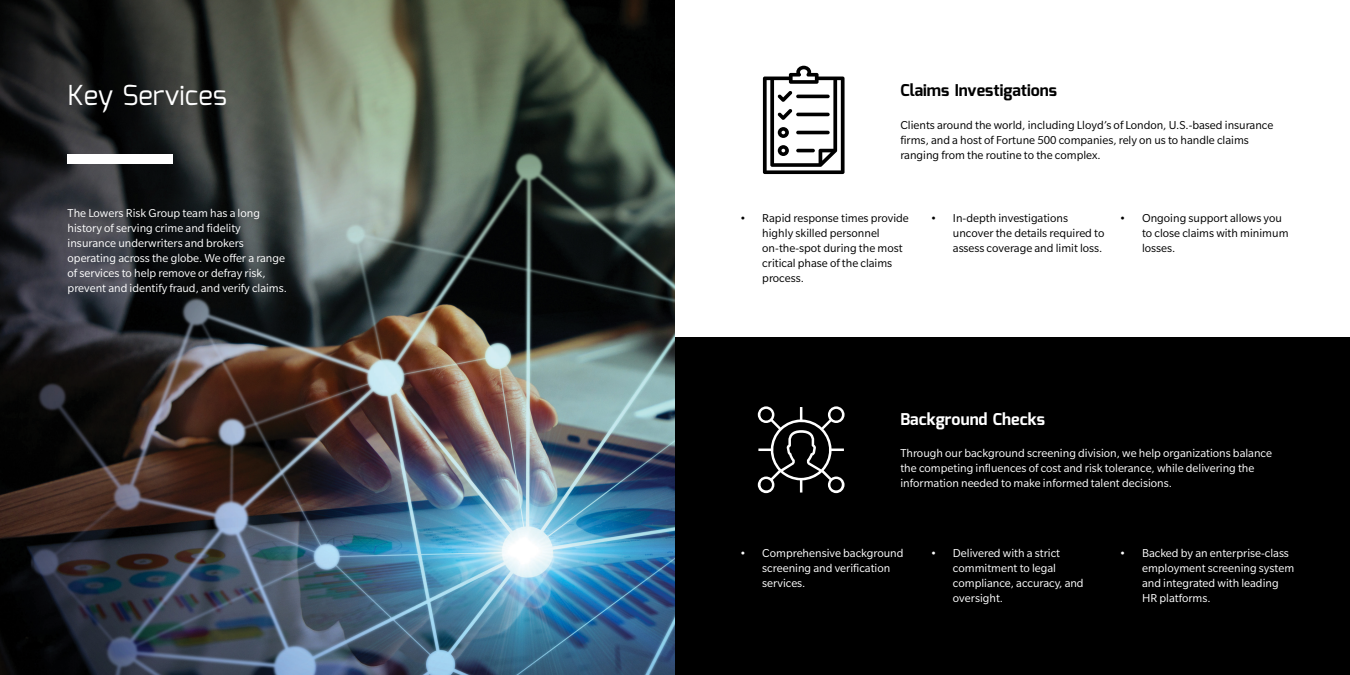
<style>
.page{position:relative;width:1350px;height:675px;background:#fff}
.page>*{position:absolute;margin:0;border:0;box-sizing:border-box;transform-origin:0 0}
.t1{font:27.5px "Mina";color:#fff}
.t2{font:700 16.25px "Mina";color:#000}
.t3{font:700 16.25px "Mina";color:#fff}
.t4{font:12.5px/15px "Slate Pro";color:#fff}
.t5{font:12.5px/15px "Slate Pro";color:#000}
</style>
<div class="page">
<div style="left:670px;top:338px;width:680px;height:337px;background:#000"></div>
<img style="left:0;top:0;width:675px;height:675px">
<div style="left:68px;top:154px;width:105px;height:9px;background:#fff"></div>
<svg style="left:758px;top:406px;width:87px;height:87px"></svg>
<svg style="left:763px;top:66px;width:82px;height:108px"></svg>
<h1 class="t1" style="left:68px;top:77px;width:161px">Key Services</h1>
<h2 class="t2" style="left:900px;top:81px;width:158px">Claims Investigations</h2>
<p class="t5" style="left:900px;top:117px;width:374px">Clients around the world, including Lloyd’s of London, U.S.-based insurance firms, and a host of Fortune 500 companies, rely on us to handle claims ranging from the routine to the complex.</p>
<p class="t4" style="left:68px;top:206px;width:221px">The Lowers Risk Group team has a long history of serving crime and fidelity insurance underwriters and brokers operating across the globe. We offer a range of services to help remove or defray risk, prevent and identify fraud, and verify claims.</p>
<p class="t5" style="left:762px;top:210px;width:148px;text-indent:-22px">• Rapid response times provide highly skilled personnel on-the-spot during the most critical phase of the claims process.</p>
<p class="t5" style="left:953px;top:210px;width:153px;text-indent:-22px">• In-depth investigations uncover the details required to assess coverage and limit loss.</p>
<p class="t5" style="left:1142px;top:210px;width:148px;text-indent:-22px">• Ongoing support allows you to close claims with minimum losses.</p>
<h2 class="t3" style="left:900px;top:410px;width:146px">Background Checks</h2>
<p class="t4" style="left:900px;top:446px;width:373px">Through our background screening division, we help organizations balance the competing influences of cost and risk tolerance, while delivering the information needed to make informed talent decisions.</p>
<p class="t4" style="left:762px;top:545px;width:143px;text-indent:-22px">• Comprehensive background screening and verification services.</p>
<p class="t4" style="left:953px;top:545px;width:132px;text-indent:-22px">• Delivered with a strict commitment to legal compliance, accuracy, and oversight.</p>
<p class="t4" style="left:1142px;top:545px;width:154px;text-indent:-22px">• Backed by an enterprise-class employment screening system and integrated with leading<br>HR platforms.</p>
</div>
